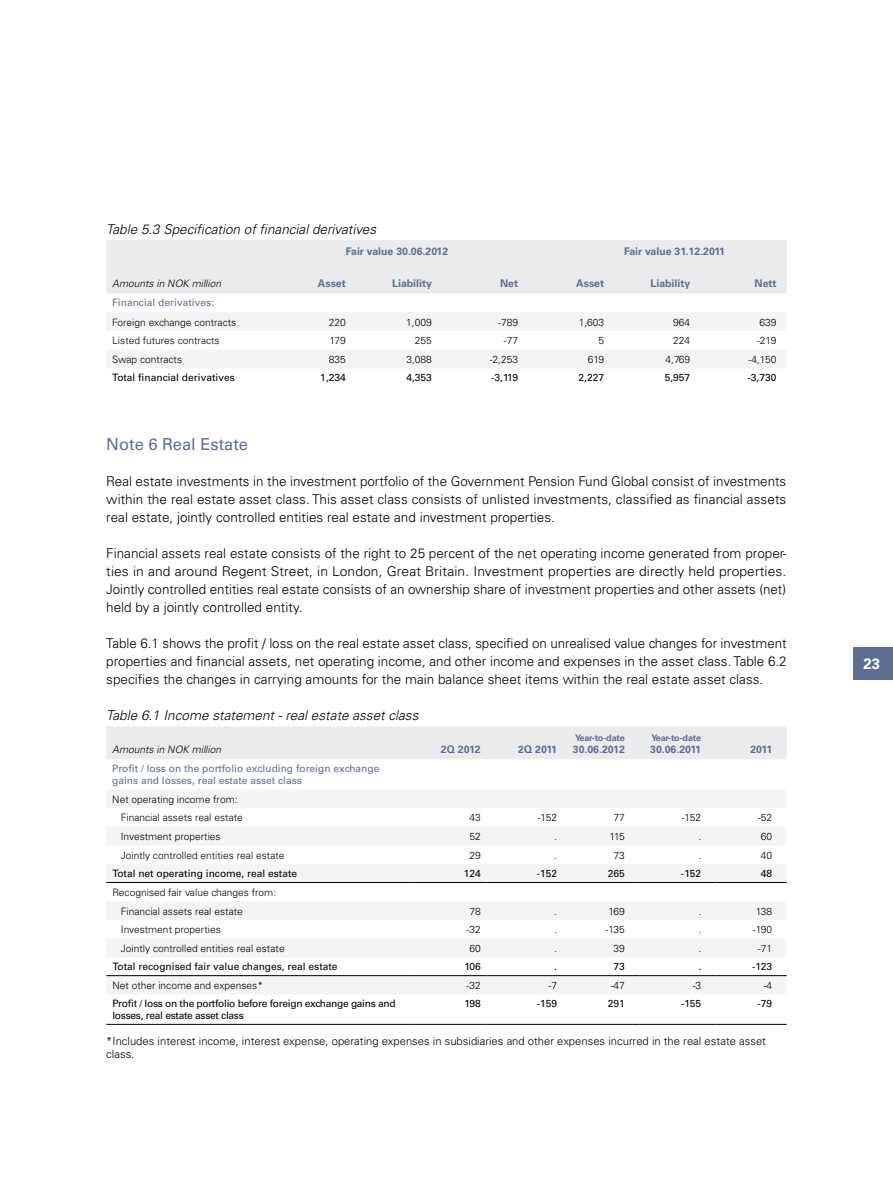
<style>
.page{position:relative;width:893px;height:1191px;background:#fff}
.page>*{position:absolute;margin:0;border:0;box-sizing:border-box;transform-origin:0 0}
.t1{font:16.5px "Univers";color:#5c6f93}
.t2{font:700 15px "Univers";color:#fff}
.t3{font:300 13.5px/18px "Univers";color:#000;text-align:justify}
.t4{font:italic 300 13.5px "Univers";color:#000}
.t5{font:300 11.25px/12.3px "Univers";color:#000}
.t6{font:700 10.5px "Univers";color:#5c6f93}
.t7{font:300 10.2px/18.8px "Univers";color:#000}
.t8{font:10.2px "Univers";color:#000}
.t9{font:10.2px/11.7px "Univers";color:#5c6f93}
.t10{font:10.2px/11.7px "Univers";letter-spacing:-.03em;color:#000}
.t11{font:italic 300 10.2px "Univers";color:#000}
.t12{font:700 9px "Univers";letter-spacing:-.01em;color:#5c6f93}
</style>
<div class="page">
<div style="left:854px;top:647px;width:39px;height:32px;background:#5c6f93"></div>
<div style="left:106px;top:240px;width:681px;height:53px;background:#eaebec"></div>
<svg style="left:107px;top:313px;width:679px;height:55px"></svg>
<div style="left:106px;top:726px;width:681px;height:33px;background:#eaebec"></div>
<svg style="left:106px;top:790px;width:681px;height:204px;fill:#f3f4f5"></svg>
<hr style="left:106px;top:975px;width:304px;height:1px;background:#000">
<hr style="left:410px;top:975px;width:77px;height:1px;background:#000">
<hr style="left:487px;top:975px;width:76px;height:1px;background:#000">
<hr style="left:563px;top:975px;width:76px;height:1px;background:#000">
<hr style="left:639px;top:975px;width:77px;height:1px;background:#000">
<hr style="left:716px;top:975px;width:71px;height:1px;background:#000">
<hr style="left:106px;top:1024px;width:304px;height:1px;background:#000">
<hr style="left:410px;top:1024px;width:77px;height:1px;background:#000">
<hr style="left:487px;top:1024px;width:76px;height:1px;background:#000">
<hr style="left:563px;top:1024px;width:76px;height:1px;background:#000">
<hr style="left:639px;top:1024px;width:77px;height:1px;background:#000">
<hr style="left:716px;top:1024px;width:71px;height:1px;background:#000">
<hr style="left:106px;top:882px;width:304px;height:1px;background:#000">
<hr style="left:410px;top:882px;width:77px;height:1px;background:#000">
<hr style="left:487px;top:882px;width:76px;height:1px;background:#000">
<hr style="left:563px;top:882px;width:76px;height:1px;background:#000">
<hr style="left:639px;top:882px;width:77px;height:1px;background:#000">
<hr style="left:716px;top:882px;width:71px;height:1px;background:#000">
<p class="t4" style="left:106px;top:221px;width:271px">Table 5.3 Specification of financial derivatives</p>
<p class="t6" style="left:346px;top:245px;width:104px">Fair value 30.06.2012</p>
<p class="t6" style="left:624px;top:245px;width:102px">Fair value 31.12.2011</p>
<p class="t11" style="left:112px;top:277px;width:110px">Amounts in NOK million</p>
<p class="t6" style="left:318px;top:277px;width:30px">Asset</p>
<p class="t6" style="left:392px;top:277px;width:41px">Liability</p>
<p class="t6" style="left:500px;top:277px;width:20px">Net</p>
<p class="t6" style="left:576px;top:277px;width:30px">Asset</p>
<p class="t6" style="left:651px;top:277px;width:41px">Liability</p>
<p class="t6" style="left:754px;top:277px;width:23px">Nett</p>
<p class="t9" style="left:112px;top:297px;width:103px">Financial derivatives:</p>
<p class="t7" style="left:112px;top:313px;width:125px">Foreign exchange contracts</p>
<p class="t7" style="left:329px;top:313px;width:19px">220</p>
<p class="t7" style="left:406px;top:313px;width:27px">1,009</p>
<p class="t7" style="left:498px;top:313px;width:21px">-789</p>
<p class="t7" style="left:579px;top:313px;width:27px">1,603</p>
<p class="t7" style="left:673px;top:313px;width:19px">964</p>
<p class="t7" style="left:759px;top:313px;width:19px">639</p>
<p class="t7" style="left:112px;top:331px;width:109px">Listed futures contracts</p>
<p class="t7" style="left:330px;top:331px;width:18px">179</p>
<p class="t7" style="left:415px;top:331px;width:19px">255</p>
<p class="t7" style="left:504px;top:331px;width:16px">-77</p>
<p class="t7" style="left:598px;top:331px;width:7px">5</p>
<p class="t7" style="left:673px;top:331px;width:19px">224</p>
<p class="t7" style="left:757px;top:331px;width:21px">-219</p>
<p class="t7" style="left:112px;top:350px;width:71px">Swap contracts</p>
<p class="t7" style="left:329px;top:350px;width:19px">835</p>
<p class="t7" style="left:406px;top:350px;width:27px">3,088</p>
<p class="t7" style="left:490px;top:350px;width:30px">-2,253</p>
<p class="t7" style="left:588px;top:350px;width:18px">619</p>
<p class="t7" style="left:665px;top:350px;width:26px">4,769</p>
<p class="t7" style="left:748px;top:350px;width:29px">-4,150</p>
<p class="t8" style="left:112px;top:372px;width:124px">Total financial derivatives</p>
<p class="t8" style="left:320px;top:372px;width:27px">1,234</p>
<p class="t8" style="left:406px;top:372px;width:27px">4,353</p>
<p class="t8" style="left:491px;top:372px;width:28px">-3,119</p>
<p class="t8" style="left:579px;top:372px;width:27px">2,227</p>
<p class="t8" style="left:665px;top:372px;width:27px">5,957</p>
<p class="t8" style="left:747px;top:372px;width:30px">-3,730</p>
<p class="t1" style="left:106px;top:434px;width:143px">Note 6 Real Estate</p>
<p class="t3" style="left:106px;top:472px;width:682px">Real estate investments in the investment portfolio of the Government Pension Fund Global consist of investments within the real estate asset class. This asset class consists of unlisted investments, classified as financial assets real estate, jointly controlled entities real estate and investment properties.</p>
<p class="t3" style="left:106px;top:544px;width:682px">Financial assets real estate consists of the right to 25 percent of the net operating income generated from proper&shy;ties in and around Regent Street, in London, Great Britain. Investment properties are directly held properties.<br>Jointly controlled entities real estate consists of an ownership share of investment properties and other assets (net) held by a jointly controlled entity.</p>
<p class="t3" style="left:106px;top:634px;width:682px">Table 6.1 shows the profit / loss on the real estate asset class, specified on unrealised value changes for investment properties and financial assets, net operating income, and other income and expenses in the asset class. Table 6.2 specifies the changes in carrying amounts for the main balance sheet items within the real estate asset class.</p>
<p class="t4" style="left:106px;top:707px;width:314px">Table 6.1 Income statement - real estate asset class</p>
<p class="t11" style="left:112px;top:743px;width:110px">Amounts in NOK million</p>
<p class="t6" style="left:441px;top:743px;width:41px">2Q 2012</p>
<p class="t6" style="left:518px;top:743px;width:40px">2Q 2011</p>
<p class="t12" style="left:575px;top:732px;width:51px">Year-to-date</p>
<p class="t6" style="left:573px;top:743px;width:53px">30.06.2012</p>
<p class="t12" style="left:651px;top:732px;width:51px">Year-to-date</p>
<p class="t6" style="left:650px;top:743px;width:52px">30.06.2011</p>
<p class="t6" style="left:750px;top:743px;width:23px">2011</p>
<p class="t9" style="left:112px;top:763px;width:269px">Profit / loss on the portfolio excluding foreign exchange gains and losses, real estate asset class</p>
<p class="t7" style="left:121px;top:789px;width:124px;text-indent:-9px">Net operating income from:<br>Financial assets real estate</p>
<p class="t7" style="left:469px;top:808px;width:13px">43</p>
<p class="t7" style="left:538px;top:808px;width:21px">-152</p>
<p class="t7" style="left:613px;top:808px;width:13px">77</p>
<p class="t7" style="left:682px;top:808px;width:21px">-152</p>
<p class="t7" style="left:758px;top:808px;width:16px">-52</p>
<p class="t7" style="left:121px;top:827px;width:101px">Investment properties</p>
<p class="t7" style="left:469px;top:827px;width:13px">52</p>
<p class="t7" style="left:554px;top:827px;width:4px">.</p>
<p class="t7" style="left:609px;top:827px;width:17px">115</p>
<p class="t7" style="left:698px;top:827px;width:4px">.</p>
<p class="t7" style="left:761px;top:827px;width:13px">60</p>
<p class="t7" style="left:121px;top:846px;width:165px">Jointly controlled entities real estate</p>
<p class="t7" style="left:469px;top:846px;width:13px">29</p>
<p class="t7" style="left:554px;top:846px;width:4px">.</p>
<p class="t7" style="left:613px;top:846px;width:13px">73</p>
<p class="t7" style="left:698px;top:846px;width:4px">.</p>
<p class="t7" style="left:761px;top:846px;width:13px">40</p>
<p class="t8" style="left:112px;top:867px;width:186px">Total net operating income, real estate</p>
<p class="t8" style="left:464px;top:867px;width:18px">124</p>
<p class="t8" style="left:537px;top:867px;width:22px">-152</p>
<p class="t8" style="left:608px;top:867px;width:19px">265</p>
<p class="t8" style="left:681px;top:867px;width:22px">-152</p>
<p class="t8" style="left:761px;top:867px;width:13px">48</p>
<p class="t7" style="left:121px;top:883px;width:157px;text-indent:-9px">Recognised fair value changes from:<br>Financial assets real estate</p>
<p class="t7" style="left:469px;top:901px;width:13px">78</p>
<p class="t7" style="left:554px;top:901px;width:4px">.</p>
<p class="t7" style="left:608px;top:901px;width:18px">169</p>
<p class="t7" style="left:698px;top:901px;width:4px">.</p>
<p class="t7" style="left:756px;top:901px;width:18px">138</p>
<p class="t7" style="left:121px;top:920px;width:101px">Investment properties</p>
<p class="t7" style="left:467px;top:920px;width:16px">-32</p>
<p class="t7" style="left:554px;top:920px;width:4px">.</p>
<p class="t7" style="left:606px;top:920px;width:21px">-135</p>
<p class="t7" style="left:698px;top:920px;width:4px">.</p>
<p class="t7" style="left:753px;top:920px;width:21px">-190</p>
<p class="t7" style="left:121px;top:939px;width:165px">Jointly controlled entities real estate</p>
<p class="t7" style="left:469px;top:939px;width:13px">60</p>
<p class="t7" style="left:554px;top:939px;width:4px">.</p>
<p class="t7" style="left:614px;top:939px;width:13px">39</p>
<p class="t7" style="left:698px;top:939px;width:4px">.</p>
<p class="t7" style="left:758px;top:939px;width:16px">-71</p>
<p class="t8" style="left:112px;top:960px;width:227px">Total recognised fair value changes, real estate</p>
<p class="t8" style="left:464px;top:960px;width:18px">106</p>
<p class="t8" style="left:554px;top:960px;width:4px">.</p>
<p class="t8" style="left:614px;top:960px;width:13px">73</p>
<p class="t8" style="left:698px;top:960px;width:4px">.</p>
<p class="t8" style="left:752px;top:960px;width:22px">-123</p>
<p class="t7" style="left:112px;top:976px;width:152px">Net other income and expenses*</p>
<p class="t7" style="left:467px;top:976px;width:16px">-32</p>
<p class="t7" style="left:549px;top:976px;width:10px">-7</p>
<p class="t7" style="left:611px;top:976px;width:16px">-47</p>
<p class="t7" style="left:693px;top:976px;width:10px">-3</p>
<p class="t7" style="left:764px;top:976px;width:10px">-4</p>
<p class="t10" style="left:112px;top:998px;width:285px">Profit / loss on the portfolio before foreign exchange gains and losses, real estate asset class</p>
<p class="t8" style="left:464px;top:997px;width:18px">198</p>
<p class="t8" style="left:537px;top:997px;width:22px">-159</p>
<p class="t8" style="left:608px;top:997px;width:19px">291</p>
<p class="t8" style="left:681px;top:997px;width:22px">-155</p>
<p class="t8" style="left:758px;top:997px;width:16px">-79</p>
<p class="t5" style="left:106px;top:1035px;width:661px">*Includes interest income, interest expense, operating expenses in subsidiaries and other expenses incurred in the real estate asset class.</p>
<p class="t2" style="left:863px;top:655px;width:18px">23</p>
</div>
